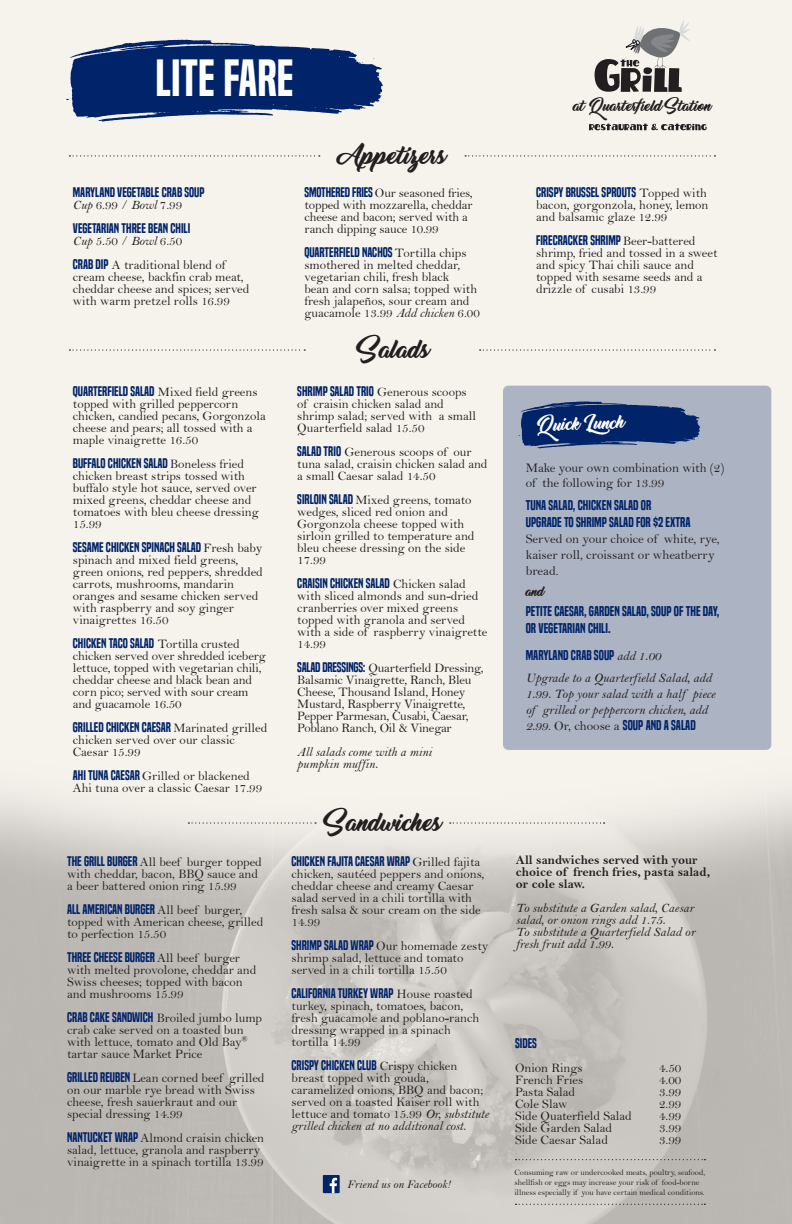
<style>
.page{position:relative;width:792px;height:1224px;background:#f6f2ec}
.page>*{position:absolute;margin:0;border:0;box-sizing:border-box;transform-origin:0 0}
.t1{font:48.8px "Built Titling Sb";color:#fff}
.t2{font:20.4px "Thinking Of Betty";letter-spacing:-.045em;color:#231f20}
.t3{font:14.4px "Thinking Of Betty";color:#fff}
.t4{font:13.2px/16.8px "Built Titling Sb";color:#002369}
.t5{font:13.2px/15.8px "Bell MT Italic";color:#231f20}
.t6{font:13.2px/15.8px "Bell";color:#231f20}
.t7{font:13px/12px "Bell";color:#231f20}
.t8{font:13px/12px "Bell MT Italic";color:#231f20}
.t9{font:13px/12px "Built Titling Sb";color:#002369}
.t10{font:13px/12px "Bell MT Bold";color:#231f20}
.t11{font:12.3px "Thinking Of Betty";letter-spacing:-.055em;color:#231f20}
.t12{font:12px "Bell MT Italic";color:#231f20}
.t13{font:10.8px "Thinking Of Betty";color:#231f20}
.t14{font:8.4px/10.1px "Bell";color:#231f20}
.s1{font-family:"Bell MT Italic"}
.s2{font-family:"Bell MT Italic";color:#231f20}
.s3{font-family:"Bell";color:#231f20}
.s4{font-family:"Built Titling Sb";color:#002369}
.s5{font-family:"Bell"}
</style>
<div class="page">
<img style="left:0;top:738px;width:792px;height:486px">
<svg style="left:69px;top:155px;width:251px;height:2px"></svg>
<svg style="left:465px;top:155px;width:250px;height:2px"></svg>
<svg style="left:69px;top:349px;width:236px;height:2px"></svg>
<svg style="left:480px;top:349px;width:235px;height:2px"></svg>
<svg style="left:66px;top:40px;width:317px;height:82px"></svg>
<svg style="left:188px;top:822px;width:128px;height:2px"></svg>
<svg style="left:450px;top:822px;width:155px;height:2px"></svg>
<div style="left:503px;top:386px;width:268px;height:364px;background:#acb3c2;border-radius:5px"></div>
<svg style="left:519px;top:401px;width:181px;height:47px"></svg>
<svg style="left:515px;top:1159px;width:190px;height:1px"></svg>
<svg style="left:515px;top:1204px;width:190px;height:1px"></svg>
<svg style="left:595px;top:20px;width:95px;height:72px"></svg>
<svg style="left:589px;top:124px;width:118px;height:6px"></svg>
<div style="left:323px;top:1175px;width:17px;height:18px;background:#002369"></div>
<svg style="left:330px;top:1178px;width:7px;height:15px"></svg>
<p class="t1" style="left:156px;top:49px;width:140px">LITE FARE</p>
<p class="t9" style="left:73px;top:187px;width:133px">MARYLAND VEGETABLE CRAB SOUP</p>
<p class="t7" style="left:73px;top:199px;width:111px"><span class="s1">Cup</span> 6.99 / <span class="s1">Bowl</span> 7.99</p>
<p class="t9" style="left:73px;top:223px;width:119px">VEGETARIAN THREE BEAN CHILI<br><span class="s2">Cup</span> <span class="s3">5.50 /</span> <span class="s2">Bowl</span> <span class="s3">6.50</span></p>
<p class="t7" style="left:73px;top:259px;width:178px"><span class="s4">CRAB DIP</span> A traditional blend of cream cheese, backfin crab meat, cheddar cheese and spices; served with warm pretzel rolls 16.99</p>
<p class="t2" style="left:344px;top:145px;width:105px">Appetizers</p>
<p class="t7" style="left:304px;top:187px;width:170px"><span class="s4">SMOTHERED FRIES</span> Our seasoned fries, topped with mozzarella, cheddar cheese and bacon; served with a ranch dipping sauce 10.99</p>
<p class="t7" style="left:304px;top:247px;width:177px"><span class="s4">QUARTERFIELD NACHOS</span> Tortilla chips smothered in melted cheddar, vegetarian chili, fresh black<br>bean and corn salsa; topped with fresh jalapeños, sour cream and guacamole 13.99 <span class="s1">Add chicken</span> 6.00</p>
<p class="t2" style="left:361px;top:339px;width:71px">Salads</p>
<p class="t7" style="left:73px;top:385px;width:195px"><span class="s4">QUARTERFIELD SALAD</span> Mixed field greens topped with grilled peppercorn chicken, candied pecans, Gorgonzola cheese and pears; all tossed with a maple vinaigrette 16.50</p>
<p class="t7" style="left:73px;top:457px;width:187px"><span class="s4">BUFFALO CHICKEN SALAD</span> Boneless fried chicken breast strips tossed with buffalo style hot sauce, served over mixed greens, cheddar cheese and tomatoes with bleu cheese dressing<br>15.99</p>
<p class="t7" style="left:73px;top:541px;width:192px"><span class="s4">SESAME CHICKEN SPINACH SALAD</span> Fresh baby spinach and mixed field greens, green onions, red peppers, shredded carrots, mushrooms, mandarin oranges and sesame chicken served with raspberry and soy ginger vinaigrettes 16.50</p>
<p class="t7" style="left:73px;top:637px;width:195px"><span class="s4">CHICKEN TACO SALAD</span> Tortilla crusted chicken served over shredded iceberg lettuce, topped with vegetarian chili, cheddar cheese and black bean and corn pico; served with sour cream and guacamole 16.50</p>
<p class="t7" style="left:73px;top:721px;width:196px"><span class="s4">GRILLED CHICKEN CAESAR</span> Marinated grilled chicken served over our classic<br>Caesar 15.99</p>
<p class="t7" style="left:73px;top:769px;width:191px"><span class="s4">AHI TUNA CAESAR</span> Grilled or blackened<br>Ahi tuna over a classic Caesar 17.99</p>
<p class="t7" style="left:67px;top:855px;width:196px"><span class="s4">THE GRILL BURGER</span> All beef burger topped with cheddar, bacon, BBQ sauce and a beer battered onion ring 15.99</p>
<p class="t7" style="left:67px;top:903px;width:198px"><span class="s4">ALL AMERICAN BURGER</span> All beef burger, topped with American cheese, grilled to perfection 15.50</p>
<p class="t7" style="left:67px;top:951px;width:191px"><span class="s4">THREE CHEESE BURGER</span> All beef burger with melted provolone, cheddar and<br>Swiss cheeses; topped with bacon and mushrooms 15.99</p>
<p class="t7" style="left:67px;top:1011px;width:196px"><span class="s4">CRAB CAKE SANDWICH</span> Broiled jumbo lump crab cake served on a toasted bun with lettuce, tomato and Old Bay<sup>® </sup>tartar sauce Market Price</p>
<p class="t7" style="left:67px;top:1071px;width:199px"><span class="s4">GRILLED REUBEN</span> Lean corned beef grilled on our marble rye bread with Swiss cheese, fresh sauerkraut and our special dressing 14.99</p>
<p class="t7" style="left:67px;top:1131px;width:199px"><span class="s4">NANTUCKET WRAP</span> Almond craisin chicken salad, lettuce, granola and raspberry vinaigrette in a spinach tortilla 13.99</p>
<p class="t7" style="left:297px;top:385px;width:180px"><span class="s4">SHRIMP SALAD TRIO</span> Generous scoops of craisin chicken salad and shrimp salad; served with a small<br>Quarterfield salad 15.50</p>
<p class="t7" style="left:297px;top:445px;width:192px"><span class="s4">SALAD TRIO</span> Generous scoops of our tuna salad, craisin chicken salad and a small Caesar salad 14.50</p>
<p class="t7" style="left:297px;top:493px;width:179px"><span class="s4">SIRLOIN SALAD</span> Mixed greens, tomato wedges, sliced red onion and<br>Gorgonzola cheese topped with sirloin grilled to temperature and bleu cheese dressing on the side<br>17.99</p>
<p class="t7" style="left:297px;top:577px;width:192px"><span class="s4">CRAISIN CHICKEN SALAD</span> Chicken salad with sliced almonds and sun-dried cranberries over mixed greens topped with granola and served with a side of raspberry vinaigrette<br>14.99</p>
<p class="t7" style="left:297px;top:661px;width:188px"><span class="s4">SALAD DRESSINGS:</span> Quarterfield Dressing, Balsamic Vinaigrette, Ranch, Bleu Cheese, Thousand Island, Honey Mustard, Raspberry Vinaigrette, Pepper Parmesan, Cusabi, Caesar, Poblano Ranch, Oil &amp; Vinegar</p>
<p class="t8" style="left:297px;top:745px;width:136px">All salads come with a mini pumpkin muffin.</p>
<p class="t2" style="left:328px;top:812px;width:116px">Sandwiches</p>
<p class="t7" style="left:292px;top:855px;width:194px"><span class="s4">CHICKEN FAJITA CAESAR WRAP</span> Grilled fajita chicken, sautéed peppers and onions, cheddar cheese and creamy Caesar salad served in a chili tortilla with fresh salsa &amp; sour cream on the side<br>14.99</p>
<p class="t7" style="left:292px;top:939px;width:198px"><span class="s4">SHRIMP SALAD WRAP</span> Our homemade zesty shrimp salad, lettuce and tomato served in a chili tortilla 15.50</p>
<p class="t7" style="left:292px;top:987px;width:189px"><span class="s4">CALIFORNIA TURKEY WRAP</span> House roasted turkey, spinach, tomatoes, bacon, fresh guacamole and poblano-ranch dressing wrapped in a spinach tortilla 14.99</p>
<p class="t7" style="left:292px;top:1059px;width:167px"><span class="s4">CRISPY CHICKEN CLUB</span> Crispy chicken breast topped with gouda,</p>
<p class="t7" style="left:292px;top:1083px;width:199px">caramelized onions, BBQ and bacon; served on a toasted Kaiser roll with lettuce and tomato 15.99 <span class="s1">Or, substitute grilled chicken at no additional cost.</span></p>
<p class="t12" style="left:347px;top:1177px;width:105px">Friend us on Facebook!</p>
<p class="t11" style="left:573px;top:100px;width:140px">at Quarterfield Station</p>
<p class="t7" style="left:536px;top:187px;width:174px"><span class="s4">CRISPY BRUSSEL SPROUTS</span> Topped with bacon, gorgonzola, honey, lemon and balsamic glaze 12.99</p>
<p class="t7" style="left:536px;top:235px;width:183px"><span class="s4">FIRECRACKER SHRIMP</span> Beer-battered shrimp, fried and tossed in a sweet and spicy Thai chili sauce and topped with sesame seeds and a drizzle of cusabi 13.99</p>
<p class="t3" style="left:538px;top:418px;width:89px;rotate:-2deg">Quick Lunch</p>
<p class="t6" style="left:526px;top:459px;width:200px">Make your own combination with (2) of the following for 13.99</p>
<p class="t4" style="left:526px;top:497px;width:127px">TUNA SALAD, CHICKEN SALAD OR</p>
<p class="t4" style="left:526px;top:514px;width:166px">UPGRADE TO SHRIMP SALAD FOR $2 EXTRA</p>
<p class="t6" style="left:526px;top:531px;width:196px">Served on your choice of white, rye, kaiser roll, croissant or wheatberry bread.</p>
<p class="t13" style="left:526px;top:585px;width:21px">and</p>
<p class="t4" style="left:526px;top:603px;width:195px">PETITE CAESAR, GARDEN SALAD, SOUP OF THE DAY,<br>OR VEGETARIAN CHILI.</p>
<p class="t4" style="left:526px;top:646px;width:137px">MARYLAND CRAB SOUP <span class="s2">add 1.00</span></p>
<p class="t5" style="left:526px;top:670px;width:191px">Upgrade to a Quarterfield Salad, add 1.99. Top your salad with a half piece of grilled or peppercorn chicken, add 2.99<span class="s5">. Or, choose a</span> <span class="s4">SOUP AND A SALAD</span></p>
<p class="t10" style="left:516px;top:854px;width:196px">All sandwiches served with your choice of french fries, pasta salad, or cole slaw.</p>
<p class="t8" style="left:516px;top:902px;width:181px">To substitute a Garden salad, Caesar salad, or onion rings add 1.75.<br>To substitute a Quarterfield Salad or fresh fruit add 1.99.</p>
<p class="t9" style="left:515px;top:1037px;width:23px">SIDES</p>
<p class="t7" style="left:515px;top:1061px;width:69px">Onion Rings</p>
<p class="t7" style="left:659px;top:1061px;width:24px">4.50</p>
<p class="t7" style="left:515px;top:1073px;width:70px">French Fries</p>
<p class="t7" style="left:659px;top:1073px;width:24px">4.00</p>
<p class="t7" style="left:515px;top:1085px;width:62px">Pasta Salad</p>
<p class="t7" style="left:659px;top:1085px;width:24px">3.99</p>
<p class="t7" style="left:515px;top:1097px;width:54px">Cole Slaw</p>
<p class="t7" style="left:659px;top:1097px;width:24px">2.99</p>
<p class="t7" style="left:515px;top:1109px;width:118px">Side Quaterfield Salad</p>
<p class="t7" style="left:659px;top:1109px;width:24px">4.99</p>
<p class="t7" style="left:515px;top:1121px;width:99px">Side Garden Salad</p>
<p class="t7" style="left:659px;top:1121px;width:24px">3.99</p>
<p class="t7" style="left:515px;top:1133px;width:94px">Side Caesar Salad</p>
<p class="t7" style="left:659px;top:1133px;width:24px">3.99</p>
<p class="t14" style="left:514px;top:1167px;width:192px">Consuming raw or undercooked meats, poultry, seafood, shellfish or eggs may increase your risk of food-borne illness especially if you have certain medical conditions.</p>
</div>
